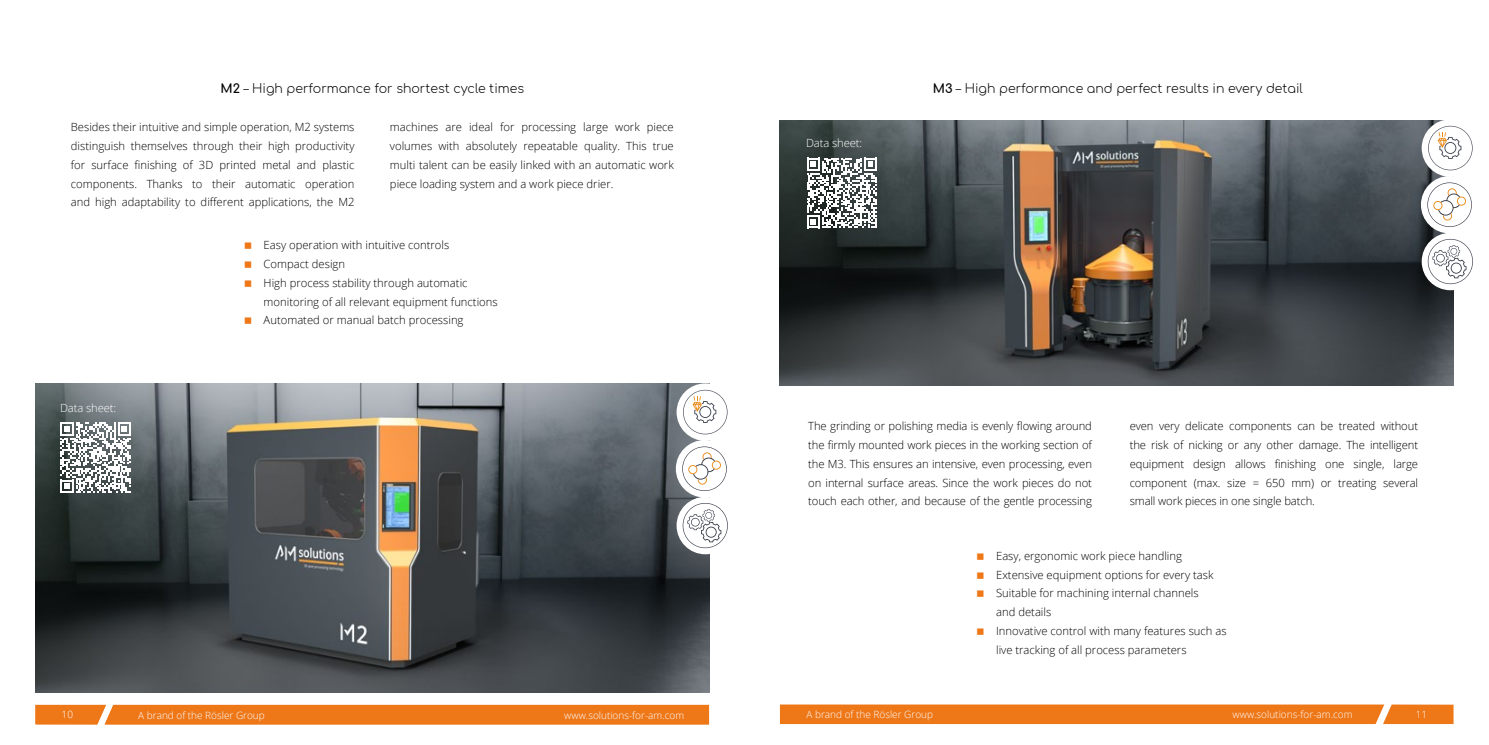
<style>
.page{position:relative;width:1489px;height:745px;background:#fff}
.page>*{position:absolute;margin:0;border:0;box-sizing:border-box;transform-origin:0 0}
.t1{font:300 12.5px "Comfortaa";color:#000}
.t2{font:300 12.5px "Open Sans";color:#fff}
.t3{font:300 11.25px/18.8px "Open Sans";color:#000;text-align:justify}
.t4{font:300 11.25px "Open Sans";letter-spacing:-.01em;color:#fff}
.t5{font:300 10px "Open Sans";color:#fff}
.s1{font-weight:700}
.s2{font-size:10px}
</style>
<div class="page">
<div style="left:35px;top:704px;width:674px;height:20px;background:#ee7718"></div>
<div style="left:780px;top:704px;width:674px;height:19px;background:#ee7718"></div>
<img style="left:35px;top:383px;width:674px;height:309px">
<div style="left:676px;top:383px;width:58px;height:57px;background:#fff;border-radius:50%"></div>
<div style="left:675px;top:440px;width:58px;height:57px;background:#fff;border-radius:50%"></div>
<div style="left:676px;top:496px;width:58px;height:58px;background:#fff;border-radius:50%"></div>
<svg style="left:683px;top:389px;width:44px;height:45px"></svg>
<svg style="left:682px;top:446px;width:44px;height:44px"></svg>
<svg style="left:682px;top:502px;width:45px;height:45px"></svg>
<svg style="left:60px;top:422px;width:71px;height:70px"></svg>
<img style="left:779px;top:120px;width:674px;height:265px">
<div style="left:1421px;top:119px;width:57px;height:58px;background:#fff;border-radius:50%"></div>
<div style="left:1420px;top:176px;width:58px;height:57px;background:#fff;border-radius:50%"></div>
<div style="left:1421px;top:233px;width:57px;height:57px;background:#fff;border-radius:50%"></div>
<svg style="left:1427px;top:126px;width:45px;height:44px"></svg>
<svg style="left:1427px;top:182px;width:44px;height:45px"></svg>
<svg style="left:1427px;top:239px;width:45px;height:45px"></svg>
<svg style="left:806px;top:157px;width:71px;height:71px"></svg>
<p class="t1" style="left:220px;top:77px;width:305px"><span class="s1">M2</span> – High performance for shortest cycle times</p>
<p class="t3" style="left:71px;top:117px;width:285px">Besides their intuitive and simple operation, M2 systems distinguish themselves through their high productivity for surface finishing of 3D printed metal and plastic components. Thanks to their automatic operation and high adaptability to different applications, the M2</p>
<p class="t3" style="left:264px;top:235px;width:236px;text-align:left">Easy operation with intuitive controls<br>Compact design<br>High process stability through automatic monitoring of all relevant equipment functions Automated or manual batch processing</p>
<p class="t3" style="left:390px;top:117px;width:285px">machines are ideal for processing large work piece volumes with absolutely repeatable quality. This true multi talent can be easily linked with an automatic work piece loading system and a work piece drier.</p>
<p class="t4" style="left:60px;top:399px;width:58px">Data sheet:</p>
<p class="t4" style="left:806px;top:135px;width:58px">Data sheet:</p>
<p class="t1" style="left:932px;top:77px;width:371px"><span class="s1">M3</span> – High performance and perfect results in every detail</p>
<p class="t3" style="left:808px;top:416px;width:285px">The grinding or polishing media is evenly flowing around the firmly mounted work pieces in the working section of the M3. This ensures an intensive, even processing, even on internal surface areas. Since the work pieces do not touch each other, and because of the gentle processing</p>
<p class="t3" style="left:1129px;top:416px;width:290px">even very delicate components can be treated without the risk of nicking or any other damage. The intelligent equipment design allows finishing one single, large component (max. size = 650 mm) or treating several small work pieces in one single batch.</p>
<p class="t3" style="left:996px;top:545px;width:232px;text-align:left">Easy, ergonomic work piece handling Extensive equipment options for every task Suitable for machining internal channels<br>and details<br>Innovative control with many features such as live tracking of all process parameters</p>
<p class="t2" style="left:61px;top:705px;width:16px">10<span class="s2">10</span></p>
<p class="t5" style="left:138px;top:708px;width:128px">A brand of the Rösler Group</p>
<p class="t5" style="left:564px;top:708px;width:121px">www.solutions-for-am.com</p>
<p class="t5" style="left:806px;top:707px;width:128px">A brand of the Rösler Group</p>
<p class="t5" style="left:1232px;top:707px;width:121px">www.solutions-for-am.com</p>
<p class="t5" style="left:1415px;top:707px;width:13px">11</p>
</div>
